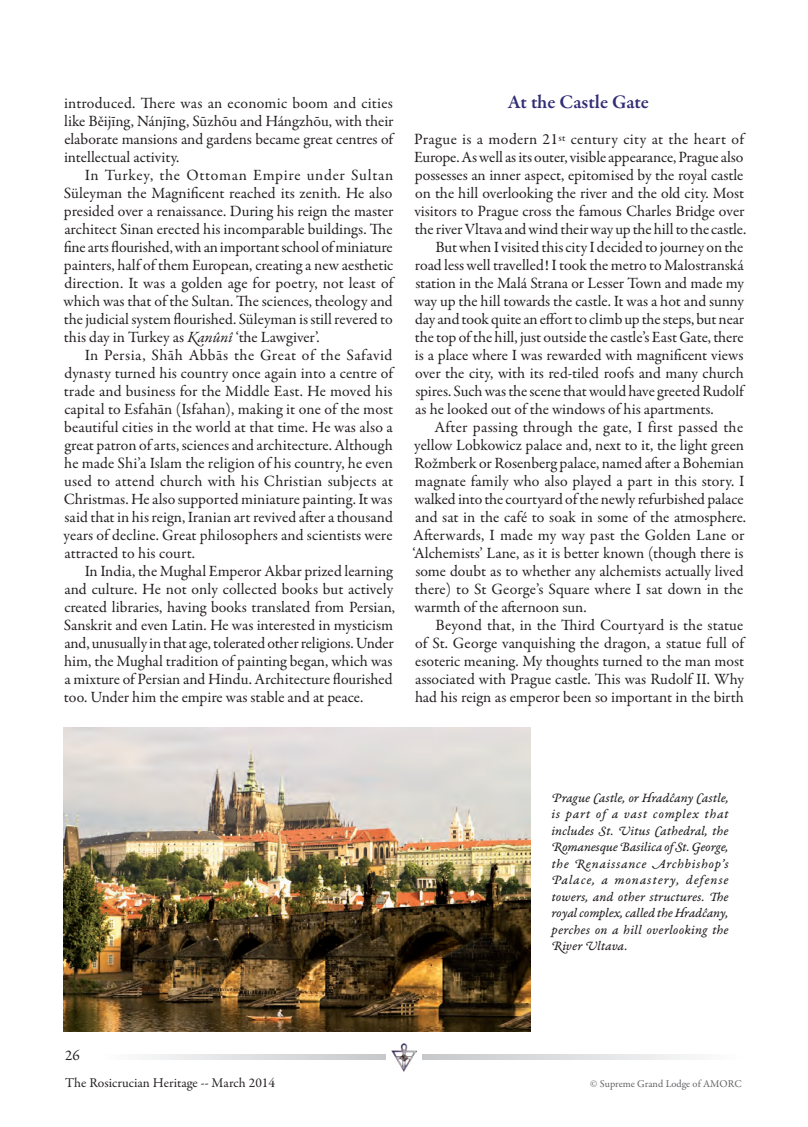
<style>
.page{position:relative;width:808px;height:1127px;background:#fff}
.page>*{position:absolute;margin:0;border:0;box-sizing:border-box;transform-origin:0 0}
.t1{font:600 19.5px "Garamond Premr Pro";letter-spacing:-.005em;color:#312c74}
.t2{font:15.75px/18px "Garamond Premr Pro";color:#231f20;text-align:justify}
.t3{font:15.75px "Garamond Premr Pro";letter-spacing:.02em;color:#231f20}
.t4{font:15px "Garamond Premr Pro";color:#231f20}
.t5{font:13.5px/16.5px "Garamond Premr Pro It Capt";letter-spacing:.005em;color:#231f20;text-align:justify}
.t6{font:13.5px "Garamond Premr Pro";color:#231f20}
.t7{font:10.5px "Garamond Premr Pro";color:#636366}
.s1{font-style:italic}
</style>
<div class="page">
<img style="left:392px;top:1043px;width:24px;height:28px">
<svg style="left:146px;top:1054px;width:240px;height:5px"></svg>
<svg style="left:422px;top:1054px;width:268px;height:5px"></svg>
<img style="left:64px;top:728px;width:466px;height:303px">
<p class="t2" style="left:64px;top:94px;width:331px">introduced. There was an economic boom and cities like Běijīng, Nánjīng, Sūzhōu and Hángzhōu, with their elaborate mansions and gardens became great centres of intellectual activity.</p>
<p class="t2" style="left:63px;top:166px;width:332px;text-indent:21px">In Turkey, the Ottoman Empire under Sultan Süleyman the Magnificent reached its zenith. He also presided over a renaissance. During his reign the master architect Sinan erected his incomparable buildings. The fine arts flourished, with an important school of miniature painters, half of them European, creating a new aesthetic direction. It was a golden age for poetry, not least of which was that of the Sultan. The sciences, theology and the judicial system flourished. Süleyman is still revered to this day in Turkey as <span class="s1">Kanûnî</span> ‘the Lawgiver’.</p>
<p class="t2" style="left:63px;top:346px;width:331px;text-indent:21px">In Persia, Shāh Abbās the Great of the Safavid dynasty turned his country once again into a centre of trade and business for the Middle East. He moved his capital to Esfahān (Isfahan), making it one of the most beautiful cities in the world at that time. He was also a great patron of arts, sciences and architecture. Although he made Shi’a Islam the religion of his country, he even used to attend church with his Christian subjects at Christmas. He also supported miniature painting. It was said that in his reign, Iranian art revived after a thousand years of decline. Great philosophers and scientists were attracted to his court.</p>
<p class="t2" style="left:64px;top:562px;width:333px;text-align:left;text-indent:21px">In India, the Mughal Emperor Akbar prized learning and culture. He not only collected books but actively created libraries, having books translated from Persian, Sanskrit and even Latin. He was interested in mysticism and, unusually in that age, tolerated other religions. Under him, the Mughal tradition of painting began, which was a mixture of Persian and Hindu. Architecture flourished too. Under him the empire was stable and at peace.</p>
<p class="t1" style="left:508px;top:90px;width:143px">At the Castle Gate</p>
<p class="t3" style="left:414px;top:130px;width:331px">Prague is a modern 21<sup>st</sup> century city at the heart of</p>
<p class="t2" style="left:414px;top:148px;width:330px">Europe. As well as its outer, visible appearance, Prague also</p>
<p class="t2" style="left:415px;top:166px;width:330px">possesses an inner aspect, epitomised by the royal castle</p>
<p class="t2" style="left:415px;top:184px;width:331px">on the hill overlooking the river and the old city. Most</p>
<p class="t2" style="left:414px;top:202px;width:332px">visitors to Prague cross the famous Charles Bridge over</p>
<p class="t2" style="left:415px;top:220px;width:333px">the river Vltava and wind their way up the hill to the castle.</p>
<p class="t2" style="left:435px;top:238px;width:309px">But when I visited this city I decided to journey on the</p>
<p class="t2" style="left:415px;top:256px;width:330px">road less well travelled! I took the metro to Malostranská</p>
<p class="t2" style="left:415px;top:274px;width:330px">station in the Malá Strana or Lesser Town and made my</p>
<p class="t2" style="left:414px;top:292px;width:331px">way up the hill towards the castle. It was a hot and sunny</p>
<p class="t2" style="left:415px;top:310px;width:330px">day and took quite an effort to climb up the steps, but near</p>
<p class="t2" style="left:415px;top:328px;width:330px">the top of the hill, just outside the castle’s East Gate, there</p>
<p class="t2" style="left:415px;top:346px;width:330px">is a place where I was rewarded with magnificent views</p>
<p class="t2" style="left:415px;top:364px;width:330px">over the city, with its red-tiled roofs and many church</p>
<p class="t2" style="left:415px;top:382px;width:330px">spires. Such was the scene that would have greeted Rudolf</p>
<p class="t2" style="left:415px;top:400px;width:300px">as he looked out of the windows of his apartments.</p>
<p class="t2" style="left:435px;top:418px;width:310px">After passing through the gate, I first passed the</p>
<p class="t2" style="left:414px;top:436px;width:331px">yellow Lobkowicz palace and, next to it, the light green</p>
<p class="t2" style="left:414px;top:454px;width:331px">Rožmberk or Rosenberg palace, named after a Bohemian</p>
<p class="t2" style="left:415px;top:472px;width:331px">magnate family who also played a part in this story. I</p>
<p class="t2" style="left:414px;top:490px;width:331px">walked into the courtyard of the newly refurbished palace</p>
<p class="t2" style="left:415px;top:508px;width:332px">and sat in the café to soak in some of the atmosphere.</p>
<p class="t2" style="left:413px;top:526px;width:333px">Afterwards, I made my way past the Golden Lane or</p>
<p class="t2" style="left:412px;top:544px;width:332px">‘Alchemists’ Lane, as it is better known (though there is</p>
<p class="t2" style="left:415px;top:562px;width:330px">some doubt as to whether any alchemists actually lived</p>
<p class="t2" style="left:415px;top:580px;width:330px">there) to St George’s Square where I sat down in the</p>
<p class="t2" style="left:414px;top:598px;width:174px">warmth of the afternoon sun.</p>
<p class="t2" style="left:435px;top:616px;width:309px">Beyond that, in the Third Courtyard is the statue</p>
<p class="t2" style="left:415px;top:634px;width:330px">of St. George vanquishing the dragon, a statue full of</p>
<p class="t2" style="left:415px;top:652px;width:330px">esoteric meaning. My thoughts turned to the man most</p>
<p class="t2" style="left:415px;top:670px;width:330px">associated with Prague castle. This was Rudolf II. Why</p>
<p class="t2" style="left:415px;top:688px;width:330px">had his reign as emperor been so important in the birth</p>
<p class="t5" style="left:551px;top:790px;width:179px">Prague Castle, or Hradĉany Castle, is part of a vast complex that includes St. Vitus Cathedral, the Romanesque Basilica of St. George, the Renaissance Archbishop’s Palace, a monastery, defense towers, and other structures. The royal complex, called the Hradĉany, perches on a hill overlooking the River Vltava.</p>
<p class="t4" style="left:65px;top:1046px;width:16px">26</p>
<p class="t6" style="left:65px;top:1074px;width:211px">The Rosicrucian Heritage -- March 2014</p>
<p class="t7" style="left:590px;top:1077px;width:153px">© Supreme Grand Lodge of AMORC</p>
</div>
